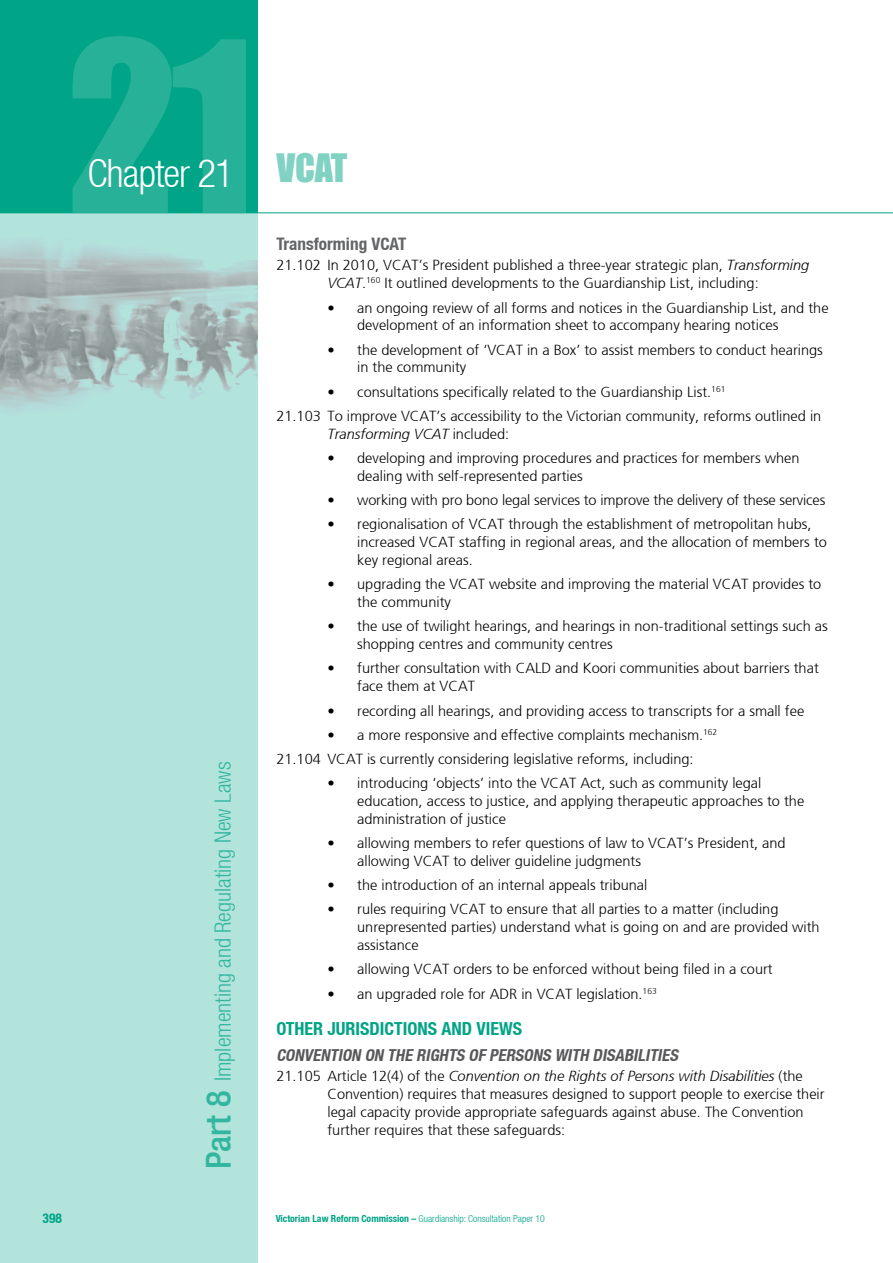
<style>
.page{position:relative;width:893px;height:1263px;background:#fff}
.page>*{position:absolute;margin:0;border:0;box-sizing:border-box;transform-origin:0 0}
.t1{font:219.6px "Impact";color:#fff}
.t2{font:300 condensed 39px "Helvetica Neue LT";letter-spacing:-.025em;color:#fff}
.t3{font:300 condensed 22.5px "Helvetica Neue LT";color:#33b69f}
.t4{font:700 condensed 18px "Helvetica Neue LT";color:#00a486}
.t5{font:700 condensed 17.25px "Helvetica Neue LT";color:#646567}
.t6{font:italic 700 condensed 16.5px "Helvetica Neue LT";color:#58585a}
.t7{font:300 14.55px/17.9px "Frutiger";color:#000}
.t8{font:italic 300 14.55px "Frutiger";color:#000}
.t9{font:700 condensed 13.5px "Helvetica Neue LT";color:#00a486}
.t10{font:300 condensed 9.75px "Helvetica Neue LT";color:#00a486}
.s1{font-family:"Impact";font-weight:400;font-stretch:normal;font-size:36px;color:#80d2c3}
.s2{font-weight:500;font-size:34.5px}
.s3{font-style:italic}
.s4{font-style:normal}
.s5{font-weight:700}
</style>
<div class="page">
<div style="left:0;top:191px;width:257px;height:1072px;background:#b3e4db"></div>
<div style="left:0;top:0;width:257px;height:213px;background:#00a486"></div>
<hr style="left:0;top:213px;width:893px;height:1px;background:#00a486">
<img style="left:0;top:213px;width:257px;height:197px">
<h1 class="t1" style="left:67px;top:-44px;width:190px">21</h1>
<h2 class="t2" style="left:87px;top:151px;width:262px">Chapter 21 <span class="s1">VCAT</span></h2>
<h3 class="t3" style="left:210px;top:1169px;width:409px;rotate:-90deg"><span class="s2">Part 8</span> Implementing and Regulating New Laws</h3>
<p class="t5" style="left:276px;top:234px;width:131px">Transforming VCAT</p>
<p class="t7" style="left:276px;top:257px;width:534px;text-align:center">21.102 In 2010, VCAT’s President published a three-year strategic plan, <span class="s3">Transforming<br>VCAT</span>.<sup>160</sup> It outlined developments to the Guardianship List, including:</p>
<p class="t7" style="left:357px;top:299px;width:473px;text-indent:-30px">• an ongoing review of all forms and notices in the Guardianship List, and the development of an information sheet to accompany hearing notices</p>
<p class="t7" style="left:357px;top:341px;width:467px;text-indent:-30px">• the development of ‘VCAT in a Box’ to assist members to conduct hearings in the community</p>
<p class="t7" style="left:276px;top:380px;width:546px;line-height:24.3px;text-indent:51px">• consultations specifically related to the Guardianship List.<sup>161<br></sup>21.103 To improve VCAT’s accessibility to the Victorian community, reforms outlined in</p>
<p class="t8" style="left:327px;top:425px;width:183px">Transforming VCAT <span class="s4">included:</span></p>
<p class="t7" style="left:357px;top:449px;width:444px;text-indent:-30px">• developing and improving procedures and practices for members when dealing with self-represented parties</p>
<p class="t7" style="left:327px;top:491px;width:499px">• working with pro bono legal services to improve the delivery of these services</p>
<p class="t7" style="left:357px;top:516px;width:471px;text-indent:-30px">• regionalisation of VCAT through the establishment of metropolitan hubs, increased VCAT staffing in regional areas, and the allocation of members to key regional areas.</p>
<p class="t7" style="left:357px;top:575px;width:466px;text-indent:-30px">• upgrading the VCAT website and improving the material VCAT provides to the community</p>
<p class="t7" style="left:357px;top:618px;width:472px;text-indent:-30px">• the use of twilight hearings, and hearings in non-traditional settings such as shopping centres and community centres</p>
<p class="t7" style="left:357px;top:660px;width:463px;text-indent:-30px">• further consultation with CALD and Koori communities about barriers that face them at VCAT</p>
<p class="t7" style="left:327px;top:702px;width:478px">• recording all hearings, and providing access to transcripts for a small fee</p>
<p class="t7" style="left:276px;top:723px;width:442px;line-height:24.3px;text-indent:51px">• a more responsive and effective complaints mechanism.<sup>162<br></sup>21.104 VCAT is currently considering legislative reforms, including:</p>
<p class="t7" style="left:357px;top:774px;width:449px;text-indent:-30px">• introducing ‘objects’ into the VCAT Act, such as community legal education, access to justice, and applying therapeutic approaches to the administration of justice</p>
<p class="t7" style="left:357px;top:834px;width:430px;text-indent:-30px">• allowing members to refer questions of law to VCAT’s President, and allowing VCAT to deliver guideline judgments</p>
<p class="t7" style="left:327px;top:876px;width:322px">• the introduction of an internal appeals tribunal</p>
<p class="t7" style="left:357px;top:901px;width:464px;text-indent:-30px">• rules requiring VCAT to ensure that all parties to a matter (including unrepresented parties) understand what is going on and are provided with assistance</p>
<p class="t7" style="left:327px;top:961px;width:447px">• allowing VCAT orders to be enforced without being filed in a court</p>
<p class="t7" style="left:327px;top:985px;width:331px">• an upgraded role for ADR in VCAT legislation.<sup>163</sup></p>
<p class="t4" style="left:276px;top:1018px;width:20px">Other</p>
<p class="t4" style="left:328px;top:1018px;width:28px">jurisdictions</p>
<p class="t4" style="left:442px;top:1018px;width:11px">and</p>
<p class="t4" style="left:477px;top:1018px;width:11px">views</p>
<p class="t6" style="left:276px;top:1045px;width:19px">CONVENTION</p>
<p class="t6" style="left:365px;top:1045px;width:70px">ON THE RIGHTS</p>
<p class="t6" style="left:468px;top:1045px;width:40px">OF PERSONS</p>
<p class="t6" style="left:555px;top:1045px;width:10px">WITH</p>
<p class="t6" style="left:592px;top:1045px;width:49px">DISABILITIES</p>
<p class="t7" style="left:327px;top:1067px;width:499px;text-indent:-51px">21.105 Article 12(4) of the <span class="s3">Convention on the Rights of Persons with Disabilities</span> (the Convention) requires that measures designed to support people to exercise their legal capacity provide appropriate safeguards against abuse. The Convention further requires that these safeguards:</p>
<p class="t9" style="left:43px;top:1209px;width:21px">398</p>
<p class="t10" style="left:276px;top:1213px;width:271px"><span class="s5">Victorian Law Reform Commission –</span> Guardianship: Consultation Paper 10</p>
</div>
